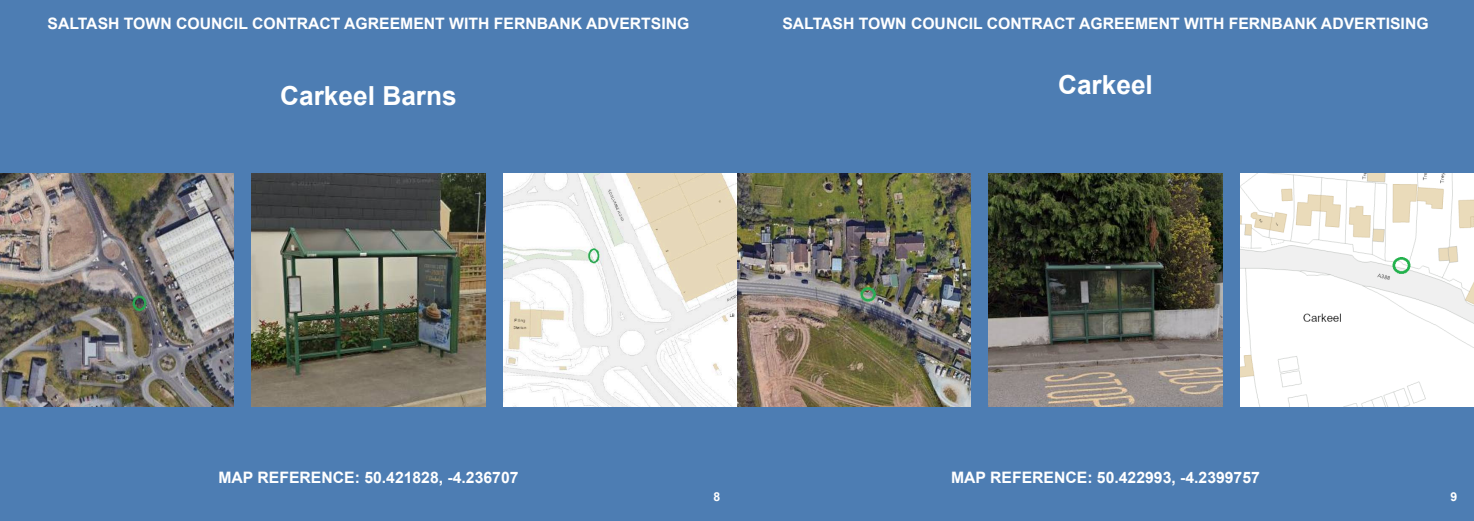
<style>
.page{position:relative;width:1474px;height:521px;background:#fff}
.page>*{position:absolute;margin:0;border:0;box-sizing:border-box;transform-origin:0 0}
.t1{font:700 26.25px "Arial";color:#fff}
.t2{font:700 15.75px "Arial";color:#fff}
.t3{font:700 12.25px "Arial";color:#fff}
</style>
<div class="page">
<div style="left:0;top:0;width:737px;height:521px;background:#4d7db3"></div>
<img style="left:0;top:173px;width:234px;height:234px">
<img style="left:251px;top:173px;width:234px;height:234px">
<img style="left:503px;top:173px;width:234px;height:234px">
<svg style="left:737px;top:0;width:736px;height:521px;background:#557aa1"></svg>
<img style="left:988px;top:173px;width:234px;height:234px">
<img style="left:1239px;top:173px;width:234px;height:234px">
<p class="t2" style="left:48px;top:18px;width:643px">SALTASH TOWN COUNCIL CONTRACT AGREEMENT WITH FERNBANK ADVERTSING</p>
<h1 class="t1" style="left:280px;top:86px;width:178px">Carkeel Barns</h1>
<p class="t2" style="left:782px;top:18px;width:648px">SALTASH TOWN COUNCIL CONTRACT AGREEMENT WITH FERNBANK ADVERTISING</p>
<h1 class="t1" style="left:1058px;top:75px;width:96px">Carkeel</h1>
<p class="t2" style="left:218px;top:471px;width:301px">MAP REFERENCE: 50.421828, -4.236707</p>
<p class="t3" style="left:713px;top:492px;width:8px">8</p>
<p class="t2" style="left:951px;top:471px;width:310px">MAP REFERENCE: 50.422993, -4.2399757</p>
<p class="t3" style="left:1450px;top:492px;width:8px">9</p>
</div>
